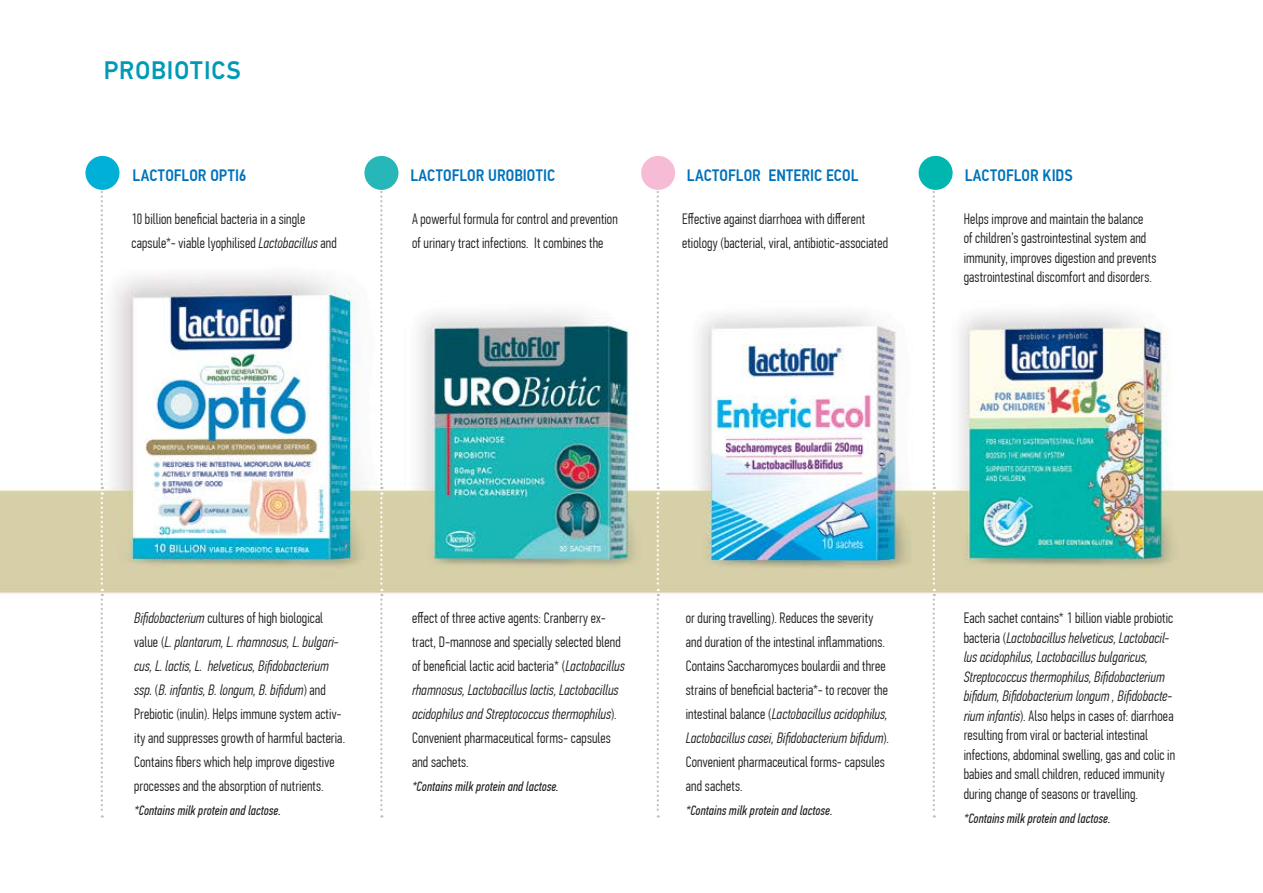
<style>
.page{position:relative;width:1263px;height:893px;background:#fff}
.page>*{position:absolute;margin:0;border:0;box-sizing:border-box;transform-origin:0 0}
.t1{font:500 25.5px "PF Din Text Pro";letter-spacing:.045em;color:#009ab7;scale:.95 1}
.t2{font:500 16.5px "PF Din Text Cond Pro";letter-spacing:.01em;color:#0072bc}
.t3{font:300 15px/24px "PF Din Text Comp Pro";letter-spacing:.005em;color:#231f20}
.t4{font:italic 13.5px "PF Din Text Comp Pro";letter-spacing:.005em;color:#231f20}
.s1{font-style:italic}
</style>
<div class="page">
<img style="left:0;top:155px;width:1263px;height:663px">
<svg style="left:933px;top:190px;width:2px;height:628px"></svg>
<svg style="left:657px;top:190px;width:2px;height:628px"></svg>
<svg style="left:101px;top:190px;width:2px;height:628px"></svg>
<svg style="left:380px;top:190px;width:2px;height:628px"></svg>
<div style="left:364px;top:156px;width:34px;height:34px;background:#27b7b8;border-radius:50%"></div>
<div style="left:641px;top:156px;width:34px;height:34px;background:#f6bcd5;border-radius:50%"></div>
<div style="left:919px;top:156px;width:34px;height:34px;background:#00b7b0;border-radius:50%"></div>
<div style="left:85px;top:156px;width:34px;height:34px;background:#00b0d7;border-radius:50%"></div>
<h1 class="t1" style="left:104px;top:55px;width:146px">PROBIOTICS</h1>
<p class="t2" style="left:132px;top:165px;width:115px">LACTOFLOR OPTI6</p>
<p class="t2" style="left:410px;top:165px;width:146px">LACTOFLOR UROBIOTIC</p>
<p class="t3" style="left:412px;top:207px;width:207px">A powerful formula for control and prevention of urinary tract infections. It combines the</p>
<p class="t3" style="left:132px;top:207px;width:207px">10 billion beneficial bacteria in a single capsule*- viable lyophilised <span class="s1">Lactobacillus</span> and</p>
<p class="t2" style="left:687px;top:165px;width:173px">LACTOFLOR ENTERIC ECOL</p>
<p class="t3" style="left:682px;top:207px;width:208px">Effective against diarrhoea with different etiology (bacterial, viral, antibiotic-associated</p>
<p class="t2" style="left:965px;top:165px;width:110px">LACTOFLOR KIDS</p>
<p class="t3" style="left:964px;top:209px;width:194px;line-height:19.5px">Helps improve and maintain the balance<br>of children’s gastrointestinal system and immunity, improves digestion and prevents gastrointestinal discomfort and disorders.</p>
<p class="t3" style="left:134px;top:606px;width:212px"><span class="s1">Bifidobacterium</span> cultures of high biological value (<span class="s1">L. plantarum, L. rhamnosus, L. bulgari&shy;cus, L. lactis, L. helveticus, Bifidobacterium ssp.</span> (<span class="s1">B. infantis, B. longum, B. bifidum</span>) and Prebiotic (inulin). Helps immune system activ&shy;ity and suppresses growth of harmful bacteria.<br>Contains fibers which help improve digestive processes and the absorption of nutrients.</p>
<p class="t4" style="left:134px;top:803px;width:148px">*Contains milk protein and lactose.</p>
<p class="t3" style="left:412px;top:606px;width:214px">effect of three active agents: Cranberry ex&shy;tract, D-mannose and specially selected blend of beneficial lactic acid bacteria* (<span class="s1">Lactobacillus rhamnosus, Lactobacillus lactis, Lactobacillus acidophilus and Streptococcus thermophilus</span>).<br>Convenient pharmaceutical forms- capsules and sachets.</p>
<p class="t4" style="left:412px;top:779px;width:148px">*Contains milk protein and lactose.</p>
<p class="t3" style="left:686px;top:606px;width:205px">or during travelling). Reduces the severity and duration of the intestinal inflammations.<br>Contains Saccharomyces boulardii and three strains of beneficial bacteria*- to recover the intestinal balance (<span class="s1">Lactobacillus acidophilus, Lactobacillus casei, Bifidobacterium bifidum</span>).<br>Convenient pharmaceutical forms- capsules and sachets.</p>
<p class="t4" style="left:686px;top:803px;width:148px">*Contains milk protein and lactose.</p>
<p class="t3" style="left:964px;top:609px;width:213px;line-height:19.5px">Each sachet contains* 1 billion viable probiotic bacteria (<span class="s1">Lactobacillus helveticus, Lactobacil&shy;lus acidophilus, Lactobacillus bulgaricus, Streptococcus thermophilus, Bifidobacterium bifidum, Bifidobacterium longum , Bifidobacte&shy;rium infantis</span>). Also helps in cases of: diarrhoea resulting from viral or bacterial intestinal infections, abdominal swelling, gas and colic in babies and small children, reduced immunity during change of seasons or travelling.</p>
<p class="t4" style="left:964px;top:811px;width:148px">*Contains milk protein and lactose.</p>
</div>
